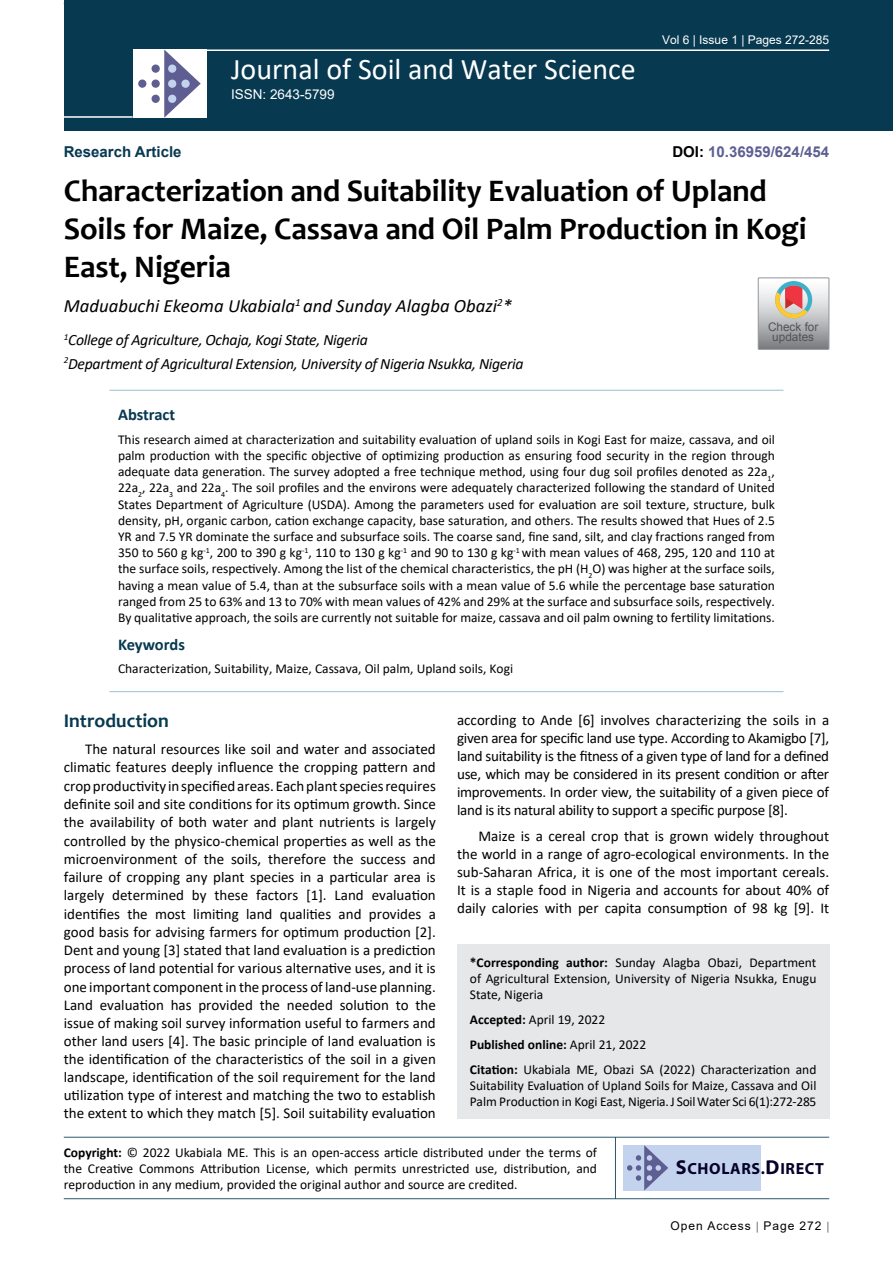
<style>
.page{position:relative;width:893px;height:1263px;background:#fff}
.page>*{position:absolute;margin:0;border:0;box-sizing:border-box;transform-origin:0 0}
.t1{font:700 31.5px/37.8px "Candara";letter-spacing:-.005em;color:#000}
.t2{font:30px "Calibri";color:#fff}
.t3{font:700 19.5px "Candara";color:#073950}
.t4{font:italic 18.75px "Calibri";color:#000}
.t5{font:700 16.5px "Calibri";letter-spacing:-.005em;color:#073950}
.t6{font:700 16.2px "Myriad Pro";letter-spacing:.04em;color:#050128}
.t7{font:italic 15.75px/23.1px "Calibri";letter-spacing:-.02em;color:#000}
.t8{font:15px/18.1px "Calibri";color:#000;text-align:justify}
.t9{font:700 15px "Arial";color:#5e5f93}
.t10{font:700 15px "Arial";color:#073950}
.t11{font:13.5px/16.2px "Calibri";color:#000;text-align:justify}
.t12{font:13.5px "Arial";color:#fff}
.t13{font:12px "Arial";color:#fff}
.t14{font:12px "Arial";letter-spacing:.08em;color:#000}
.t15{font:11.85px/10.2px "Arial";color:#535353;text-align:center}
.s1{color:#000}
.s2{font-weight:700}
.s3{font-size:20.25px}
</style>
<div class="page">
<div style="left:64px;top:0;width:829px;height:131px;background:#073950"></div>
<hr style="left:64px;top:1137px;width:765px;height:1px;background:#073950">
<hr style="left:64px;top:1198px;width:765px;height:1px;background:#073950">
<hr style="left:615px;top:1137px;width:1px;height:62px;background:#073950">
<hr style="left:204px;top:49px;width:625px;height:2px;background:#fff">
<hr style="left:64px;top:116px;width:69px;height:2px;background:#fff">
<div style="left:133px;top:49px;width:74px;height:69px;background:#fff"></div>
<svg style="left:164px;top:49px;width:37px;height:69px"></svg>
<div style="left:152px;top:65px;width:8px;height:8px;background:#5e5e92;border-radius:50%"></div>
<div style="left:138px;top:80px;width:8px;height:8px;background:#5e5e92;border-radius:50%"></div>
<div style="left:152px;top:80px;width:8px;height:8px;background:#5e5e92;border-radius:50%"></div>
<div style="left:168px;top:80px;width:8px;height:8px;background:#c3d3ee;border-radius:50%"></div>
<div style="left:181px;top:80px;width:9px;height:8px;background:#c3d3ee;border-radius:50%"></div>
<div style="left:168px;top:95px;width:8px;height:8px;background:#c3d3ee;border-radius:50%"></div>
<div style="left:168px;top:65px;width:8px;height:8px;background:#c3d3ee;border-radius:50%"></div>
<div style="left:152px;top:95px;width:8px;height:8px;background:#5e5e92;border-radius:50%"></div>
<div style="left:623px;top:1145px;width:138px;height:45px;background:#c3d3ee"></div>
<svg style="left:627px;top:1145px;width:41px;height:45px"></svg>
<div style="left:457px;top:944px;width:372px;height:175px;background:#e6e7e8"></div>
<hr style="left:109px;top:691px;width:674px;height:1px;background:#98c0d2">
<hr style="left:109px;top:390px;width:674px;height:1px;background:#98c0d2">
<svg style="left:758px;top:278px;width:71px;height:71px;background:#bdb6b3"></svg>
<p class="t10" style="left:64px;top:141px;width:119px">Research Article</p>
<h2 class="t2" style="left:231px;top:48px;width:406px">Journal of Soil and Water Science</h2>
<p class="t12" style="left:231px;top:85px;width:105px">ISSN: 2643-5799</p>
<p class="t13" style="left:662px;top:31px;width:169px">Vol 6 | Issue 1 | Pages 272-285</p>
<p class="t9" style="left:672px;top:141px;width:158px"><span class="s1">DOI:</span> 10.36959/624/454</p>
<h1 class="t1" style="left:64px;top:172px;width:744px">Characterization and Suitability Evaluation of Upland<br>Soils for Maize, Cassava and Oil Palm Production in Kogi<br>East, Nigeria</h1>
<h3 class="t4" style="left:64px;top:293px;width:450px">Maduabuchi Ekeoma Ukabiala<sup>1</sup> and Sunday Alagba Obazi<sup>2</sup>*</h3>
<p class="t7" style="left:64px;top:328px;width:461px"><sup>1</sup>College of Agriculture, Ochaja, Kogi State, Nigeria<br><sup>2</sup>Department of Agricultural Extension, University of Nigeria Nsukka, Nigeria</p>
<p class="t15" style="left:768px;top:322px;width:52px">Check for updates</p>
<p class="t5" style="left:118px;top:403px;width:59px">Abstract</p>
<p class="t11" style="left:118px;top:431px;width:658px">This research aimed at characterization and suitability evaluation of upland soils in Kogi East for maize, cassava, and oil palm production with the specific objective of optimizing production as ensuring food security in the region through adequate data generation. The survey adopted a free technique method, using four dug soil profiles denoted as 22a<sub>1</sub>, 22a<sub>2</sub>, 22a<sub>3</sub> and 22a<sub>4</sub>. The soil profiles and the environs were adequately characterized following the standard of United States Department of Agriculture (USDA). Among the parameters used for evaluation are soil texture, structure, bulk density, pH, organic carbon, cation exchange capacity, base saturation, and others. The results showed that Hues of 2.5<br>YR and 7.5 YR dominate the surface and subsurface soils. The coarse sand, fine sand, silt, and clay fractions ranged from 350 to 560 g kg<sup>-1</sup>, 200 to 390 g kg<sup>-1</sup>, 110 to 130 g kg<sup>-1</sup> and 90 to 130 g kg<sup>-1</sup> with mean values of 468, 295, 120 and 110 at the surface soils, respectively. Among the list of the chemical characteristics, the pH (H<sub>2</sub>O) was higher at the surface soils, having a mean value of 5.4, than at the subsurface soils with a mean value of 5.6 while the percentage base saturation ranged from 25 to 63% and 13 to 70% with mean values of 42% and 29% at the surface and subsurface soils, respectively.<br>By qualitative approach, the soils are currently not suitable for maize, cassava and oil palm owning to fertility limitations.</p>
<p class="t5" style="left:118px;top:632px;width:68px">Keywords</p>
<p class="t11" style="left:118px;top:660px;width:397px">Characterization, Suitability, Maize, Cassava, Oil palm, Upland soils, Kogi</p>
<h3 class="t3" style="left:64px;top:709px;width:107px">Introduction</h3>
<p class="t8" style="left:64px;top:740px;width:374px;text-indent:21px">The natural resources like soil and water and associated climatic features deeply influence the cropping pattern and crop productivity in specified areas. Each plant species requires definite soil and site conditions for its optimum growth. Since the availability of both water and plant nutrients is largely controlled by the physico-chemical properties as well as the microenvironment of the soils, therefore the success and failure of cropping any plant species in a particular area is largely determined by these factors [1]. Land evaluation identifies the most limiting land qualities and provides a good basis for advising farmers for optimum production [2].<br>Dent and young [3] stated that land evaluation is a prediction process of land potential for various alternative uses, and it is one important component in the process of land-use planning.<br>Land evaluation has provided the needed solution to the issue of making soil survey information useful to farmers and other land users [4]. The basic principle of land evaluation is the identification of the characteristics of the soil in a given landscape, identification of the soil requirement for the land utilization type of interest and matching the two to establish the extent to which they match [5]. Soil suitability evaluation</p>
<p class="t8" style="left:457px;top:710px;width:374px">according to Ande [6] involves characterizing the soils in a given area for specific land use type. According to Akamigbo [7], land suitability is the fitness of a given type of land for a defined use, which may be considered in its present condition or after improvements. In order view, the suitability of a given piece of land is its natural ability to support a specific purpose [8].</p>
<p class="t8" style="left:457px;top:827px;width:374px;text-indent:21px">Maize is a cereal crop that is grown widely throughout the world in a range of agro-ecological environments. In the sub-Saharan Africa, it is one of the most important cereals.<br>It is a staple food in Nigeria and accounts for about 40% of daily calories with per capita consumption of 98 kg [9]. It</p>
<p class="t11" style="left:470px;top:954px;width:348px"><span class="s2">*Corresponding author:</span> Sunday Alagba Obazi, Department of Agricultural Extension, University of Nigeria Nsukka, Enugu State, Nigeria</p>
<p class="t11" style="left:470px;top:1007px;width:348px;line-height:24.8px;text-align:left"><span class="s2">Accepted:</span> April 19, 2022<br><span class="s2">Published online:</span> April 21, 2022<br><span class="s2">Citation:</span> Ukabiala ME, Obazi SA (2022) Characterization and</p>
<p class="t11" style="left:470px;top:1077px;width:348px">Suitability Evaluation of Upland Soils for Maize, Cassava and Oil<br>Palm Production in Kogi East, Nigeria. J Soil Water Sci 6(1):272-285</p>
<p class="t11" style="left:64px;top:1144px;width:535px"><span class="s2">Copyright:</span> © 2022 Ukabiala ME. This is an open-access article distributed under the terms of the Creative Commons Attribution License, which permits unrestricted use, distribution, and reproduction in any medium, provided the original author and source are credited.</p>
<p class="t6" style="left:676px;top:1158px;width:150px"><span class="s3">S</span>CHOLARS.<span class="s3">D</span>IRECT</p>
<p class="t14" style="left:670px;top:1217px;width:152px">Open Access Page 272</p>
</div>
